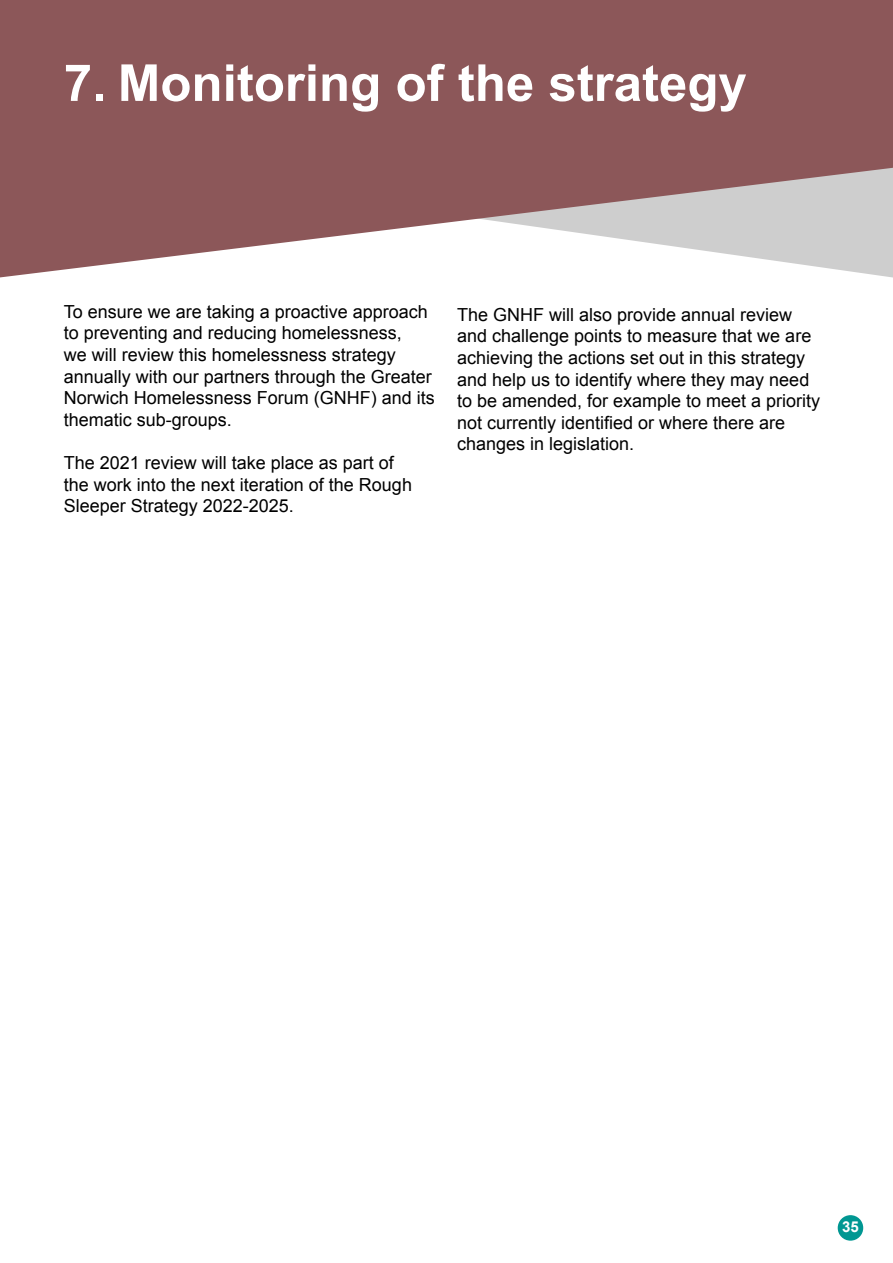
<style>
.page{position:relative;width:893px;height:1263px;background:#fff}
.page>*{position:absolute;margin:0;border:0;box-sizing:border-box;transform-origin:0 0}
.t1{font:700 51px "Arial";color:#fff}
.t2{font:18px/21.6px "Arial";color:#000}
.t3{font:700 15px "Arial";color:#fff}
</style>
<div class="page">
<div style="left:838px;top:1215px;width:25px;height:26px;background:#009792;border-radius:50%"></div>
<svg style="left:0;top:0;width:893px;height:277px;background:#9e7375"></svg>
<h1 class="t1" style="left:64px;top:49px;width:685px">7. Monitoring of the strategy</h1>
<p class="t2" style="left:64px;top:301px;width:373px">To ensure we are taking a proactive approach to preventing and reducing homelessness,<br>we will review this homelessness strategy annually with our partners through the Greater Norwich Homelessness Forum (GNHF) and its thematic sub-groups.</p>
<p class="t2" style="left:64px;top:452px;width:350px">The 2021 review will take place as part of the work into the next iteration of the Rough<br>Sleeper Strategy 2022-2025.</p>
<p class="t2" style="left:457px;top:304px;width:365px">The GNHF will also provide annual review and challenge points to measure that we are achieving the actions set out in this strategy and help us to identify where they may need to be amended, for example to meet a priority not currently identified or where there are changes in legislation.</p>
<p class="t3" style="left:842px;top:1217px;width:18px">35</p>
</div>
